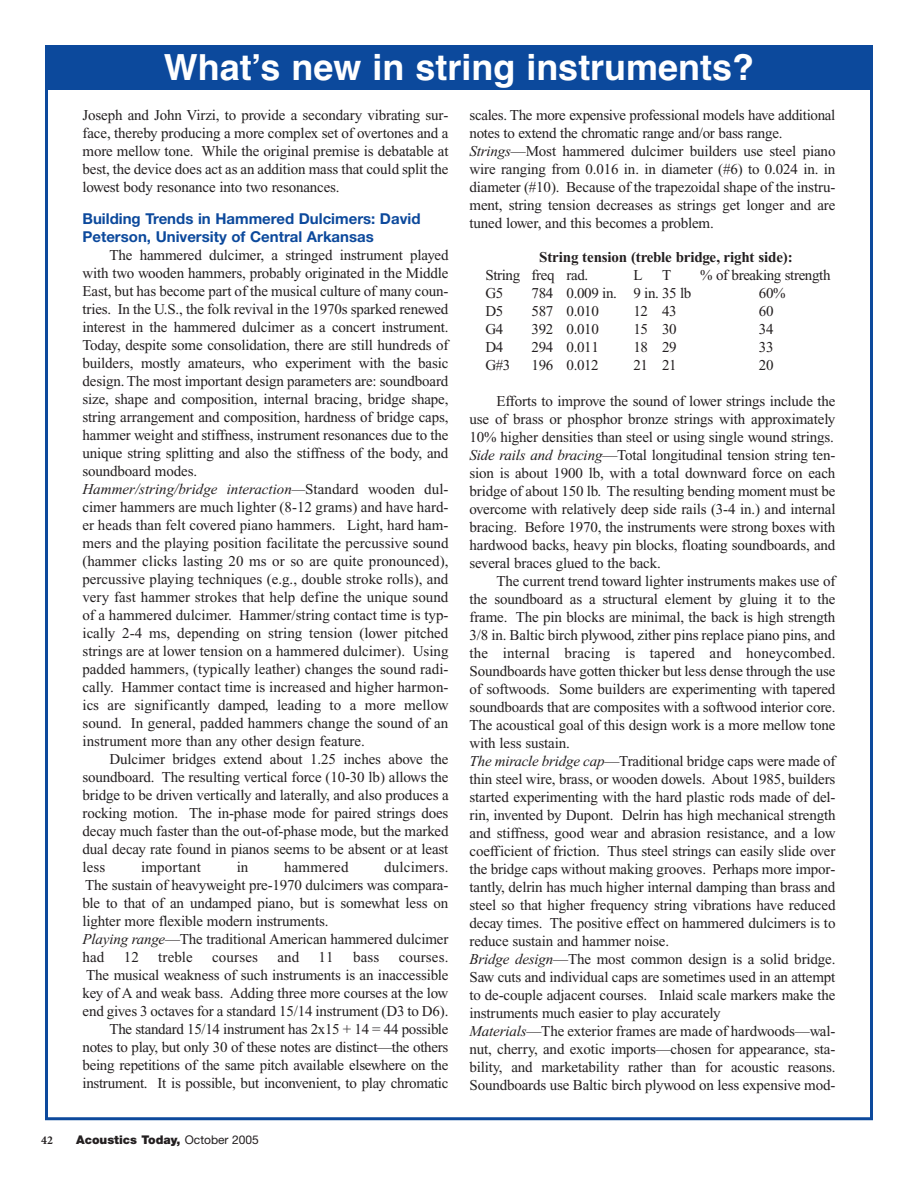
<style>
.page{position:relative;width:918px;height:1188px;background:#fff}
.page>*{position:absolute;margin:0;border:0;box-sizing:border-box;transform-origin:0 0}
.t1{font:700 36px "Helvetica";color:#fff}
.t2{font:15px/18px "Times New Roman";letter-spacing:-.01em;color:#231f20}
.t3{font:700 15px/18px "Helvetica Neue";color:#0c499c}
.t4{font:700 15px "Times New Roman";letter-spacing:-.01em;color:#231f20}
.t5{font:15px "Times New Roman";letter-spacing:.01em;color:#231f20}
.t6{font:900 12px "Helvetica Neue";color:#231f20}
.t7{font:700 12px "Minion";color:#231f20}
.s1{font-style:italic}
.s2{font-weight:400}
</style>
<div class="page">
<div style="left:45px;top:45px;width:828px;height:45px;background:#0c499c"></div>
<h1 class="t1" style="left:164px;top:54px;width:592px">Whatʼs new in string instruments?</h1>
<p class="t2" style="left:82px;top:107px;width:368px;text-align:justify">Joseph and John Virzi, to provide a secondary vibrating sur&shy;face, thereby producing a more complex set of overtones and a more mellow tone. While the original premise is debatable at best, the device does act as an addition mass that could split the lowest body resonance into two resonances.</p>
<p class="t3" style="left:82px;top:211px;width:340px">Building Trends in Hammered Dulcimers: David<br>Peterson, University of Central Arkansas</p>
<p class="t2" style="left:82px;top:247px;width:368px;text-indent:27px">The hammered dulcimer, a stringed instrument played with two wooden hammers, probably originated in the Middle East, but has become part of the musical culture of many coun&shy;tries. In the U.S., the folk revival in the 1970s sparked renewed interest in the hammered dulcimer as a concert instrument.<br>Today, despite some consolidation, there are still hundreds of builders, mostly amateurs, who experiment with the basic design. The most important design parameters are: soundboard size, shape and composition, internal bracing, bridge shape, string arrangement and composition, hardness of bridge caps, hammer weight and stiffness, instrument resonances due to the unique string splitting and also the stiffness of the body, and soundboard modes.<br><span class="s1">Hammer/string/bridge interaction—</span>Standard wooden dul&shy;cimer hammers are much lighter (8-12 grams) and have hard&shy;er heads than felt covered piano hammers. Light, hard ham&shy;mers and the playing position facilitate the percussive sound (hammer clicks lasting 20 ms or so are quite pronounced), percussive playing techniques (e.g., double stroke rolls), and very fast hammer strokes that help define the unique sound of a hammered dulcimer. Hammer/string contact time is typ&shy;ically 2-4 ms, depending on string tension (lower pitched strings are at lower tension on a hammered dulcimer). Using padded hammers, (typically leather) changes the sound radi&shy;cally. Hammer contact time is increased and higher harmon&shy;ics are significantly damped, leading to a more mellow sound. In general, padded hammers change the sound of an instrument more than any other design feature.</p>
<p class="t2" style="left:82px;top:751px;width:368px;text-align:justify;text-indent:27px">Dulcimer bridges extend about 1.25 inches above the soundboard. The resulting vertical force (10-30 lb) allows the bridge to be driven vertically and laterally, and also produces a rocking motion. The in-phase mode for paired strings does decay much faster than the out-of-phase mode, but the marked dual decay rate found in pianos seems to be absent or at least less</p>
<p class="t2" style="left:470px;top:107px;width:368px">scales. The more expensive professional models have additional notes to extend the chromatic range and/or bass range.<br><span class="s1">Strings</span>—Most hammered dulcimer builders use steel piano wire ranging from 0.016 in. in diameter (#6) to 0.024 in. in diameter (#10). Because of the trapezoidal shape of the instru&shy;ment, string tension decreases as strings get longer and are tuned lower, and this becomes a problem.</p>
<p class="t4" style="left:539px;top:252px;width:255px">String tension (treble bridge, right side):</p>
<p class="t2" style="left:485px;top:268px;width:104px">String freq rad.</p>
<p class="t2" style="left:633px;top:268px;width:11px">L</p>
<p class="t2" style="left:662px;top:268px;width:11px">T</p>
<p class="t2" style="left:700px;top:268px;width:132px">% of breaking strength</p>
<p class="t2" style="left:485px;top:286px;width:19px">G5</p>
<p class="t2" style="left:532px;top:286px;width:161px">784 0.009 in. 9 in. 35 lb</p>
<p class="t2" style="left:759px;top:286px;width:28px">60%</p>
<p class="t2" style="left:485px;top:304px;width:19px">D5</p>
<p class="t2" style="left:532px;top:304px;width:69px">587 0.010</p>
<p class="t2" style="left:633px;top:304px;width:45px">12 43</p>
<p class="t2" style="left:759px;top:304px;width:16px">60</p>
<p class="t2" style="left:485px;top:322px;width:19px">G4</p>
<p class="t2" style="left:532px;top:322px;width:69px">392 0.010</p>
<p class="t2" style="left:633px;top:322px;width:45px">15 30</p>
<p class="t2" style="left:759px;top:322px;width:16px">34</p>
<p class="t2" style="left:485px;top:340px;width:19px">D4</p>
<p class="t2" style="left:532px;top:340px;width:69px">294 0.011</p>
<p class="t2" style="left:633px;top:340px;width:45px">18 29</p>
<p class="t2" style="left:759px;top:340px;width:16px">33</p>
<p class="t2" style="left:485px;top:358px;width:27px">G#3</p>
<p class="t2" style="left:532px;top:358px;width:69px">196 0.012</p>
<p class="t2" style="left:633px;top:358px;width:45px">21 21</p>
<p class="t2" style="left:759px;top:358px;width:16px">20</p>
<p class="t2" style="left:470px;top:394px;width:368px;text-align:justify;text-indent:27px">Efforts to improve the sound of lower strings include the use of brass or phosphor bronze strings with approximately 10% higher densities than steel or using single wound strings.<br><span class="s1">Side rails and bracing</span>—Total longitudinal tension string ten&shy;sion is about 1900 lb, with a total downward force on each bridge of about 150 lb. The resulting bending moment must be overcome with relatively deep side rails (3-4 in.) and internal bracing. Before 1970, the instruments were strong boxes with hardwood backs, heavy pin blocks, floating soundboards, and several braces glued to the back.</p>
<p class="t2" style="left:470px;top:574px;width:368px;text-indent:27px">The current trend toward lighter instruments makes use of the soundboard as a structural element by gluing it to the frame. The pin blocks are minimal, the back is high strength 3/8 in. Baltic birch plywood, zither pins replace piano pins, and the internal bracing is tapered and honeycombed.<br>Soundboards have gotten thicker but less dense through the use of softwoods. Some builders are experimenting with tapered soundboards that are composites with a softwood interior core.<br>The acoustical goal of this design work is a more mellow tone with less sustain.<br><span class="s1">The miracle bridge cap</span>—Traditional bridge caps were made of thin steel wire, brass, or wooden dowels. About 1985, builders started experimenting with the hard plastic rods made of del&shy;rin, invented by Dupont. Delrin has high mechanical strength and stiffness, good wear and abrasion resistance, and a low coefficient of friction. Thus steel strings can easily slide over the bridge caps without making grooves. Perhaps more impor&shy;tantly, delrin has much higher internal damping than brass and steel so that higher frequency string vibrations have reduced decay times. The positive effect on hammered dulcimers is to reduce sustain and hammer noise.<br><span class="s1">Bridge design</span>—The most common design is a solid bridge.<br>Saw cuts and individual caps are sometimes used in an attempt to de-couple adjacent courses. Inlaid scale markers make the instruments much easier to play accurately<br><span class="s1">Materials</span>—The exterior frames are made of hardwoods—wal&shy;nut, cherry, and exotic imports—chosen for appearance, sta&shy;bility, and marketability rather than for acoustic reasons.<br>Soundboards use Baltic birch plywood on less expensive mod-</p>
<p class="t2" style="left:82px;top:859px;width:368px;text-indent:302px">dulcimers.<br>The sustain of heavyweight pre-1970 dulcimers was compara&shy;ble to that of an undamped piano, but is somewhat less on lighter more flexible modern instruments.<br><span class="s1">Playing range</span>—The traditional American hammered dulcimer had</p>
<p class="t5" style="left:141px;top:861px;width:61px">important</p>
<p class="t2" style="left:237px;top:859px;width:13px">in</p>
<p class="t5" style="left:284px;top:861px;width:66px">hammered</p>
<p class="t2" style="left:124px;top:949px;width:17px">12</p>
<p class="t2" style="left:158px;top:949px;width:36px">treble</p>
<p class="t5" style="left:212px;top:951px;width:47px">courses</p>
<p class="t2" style="left:277px;top:949px;width:23px">and</p>
<p class="t2" style="left:319px;top:949px;width:17px">11</p>
<p class="t2" style="left:353px;top:949px;width:28px">bass</p>
<p class="t2" style="left:82px;top:949px;width:368px;text-align:right">courses.<br>The musical weakness of such instruments is an inaccessible key of A and weak bass. Adding three more courses at the low end gives 3 octaves for a standard 15/14 instrument (D3 to D6).<br>The standard 15/14 instrument has 2x15 + 14 = 44 possible notes to play, but only 30 of these notes are distinct—the others being repetitions of the same pitch available elsewhere on the instrument. It is possible, but inconvenient, to play chromatic</p>
<p class="t7" style="left:41px;top:1136px;width:13px">42</p>
<p class="t6" style="left:76px;top:1135px;width:184px">Acoustics Today, <span class="s2">October 2005</span></p>
</div>
